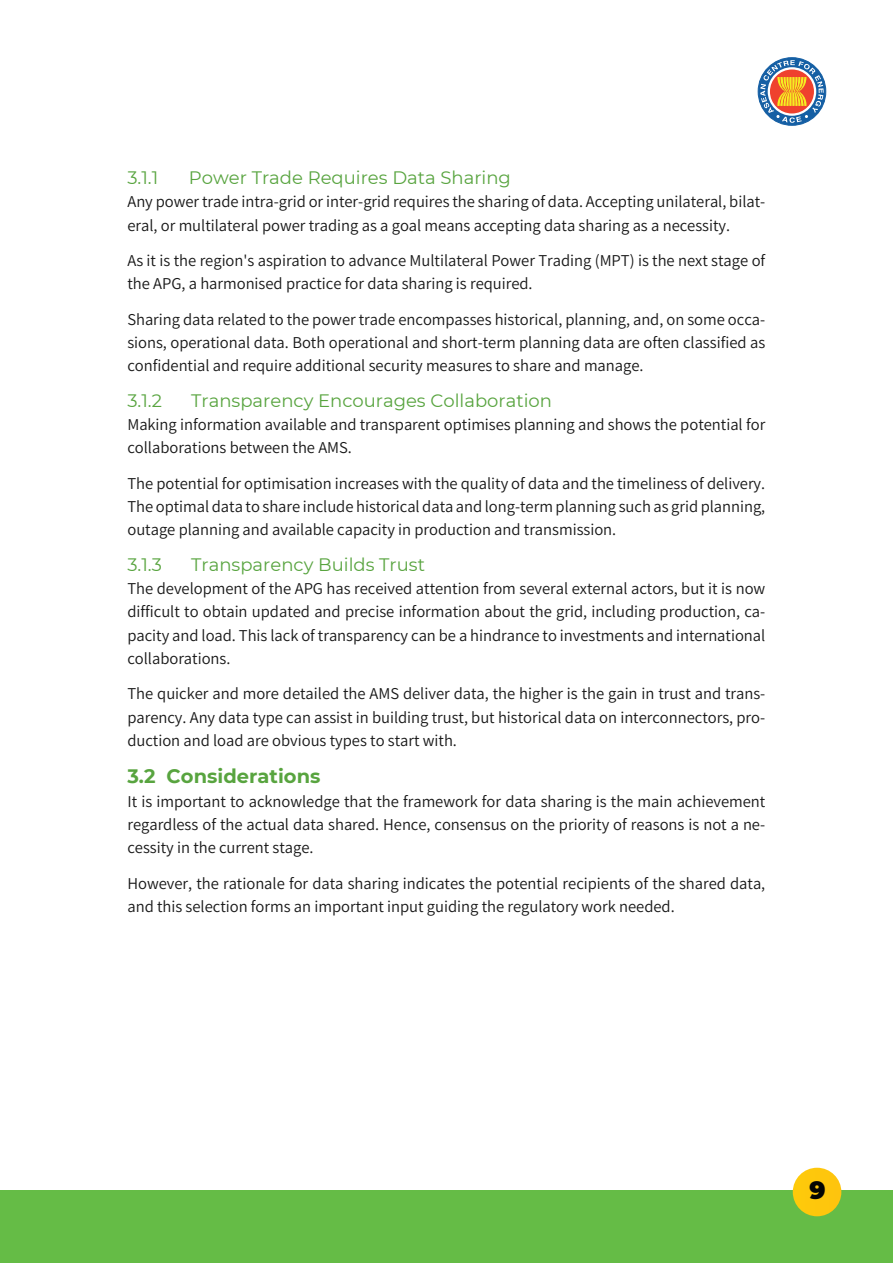
<style>
.page{position:relative;width:893px;height:1263px;background:#fff}
.page>*{position:absolute;margin:0;border:0;box-sizing:border-box;transform-origin:0 0}
.t1{font:900 24.45px "Montserrat";color:#040503}
.t2{font:700 19.5px "Montserrat";color:#58a43f}
.t3{font:18px "Montserrat";color:#58a43f}
.t4{font:16.5px/23.2px "Assistant";color:#171717;text-align:justify}
</style>
<div class="page">
<svg style="left:758px;top:57px;width:68px;height:69px"></svg>
<div style="left:0;top:1190px;width:893px;height:73px;background:#65bc46"></div>
<div style="left:793px;top:1168px;width:48px;height:48px;background:#fec70c;border-radius:24px"></div>
<p class="t3" style="left:127px;top:165px;width:32px">3.1.1</p>
<p class="t3" style="left:189px;top:165px;width:324px">Power Trade Requires Data Sharing</p>
<p class="t4" style="left:127px;top:189px;width:639px">Any power trade intra-grid or inter-grid requires the sharing of data. Accepting unilateral, bilat&shy;eral, or multilateral power trading as a goal means accepting data sharing as a necessity.</p>
<p class="t4" style="left:127px;top:248px;width:639px">As it is the region's aspiration to advance Multilateral Power Trading (MPT) is the next stage of the APG, a harmonised practice for data sharing is required.</p>
<p class="t4" style="left:127px;top:307px;width:639px">Sharing data related to the power trade encompasses historical, planning, and, on some occa&shy;sions, operational data. Both operational and short-term planning data are often classified as confidential and require additional security measures to share and manage.</p>
<p class="t3" style="left:127px;top:388px;width:36px">3.1.2</p>
<p class="t3" style="left:191px;top:388px;width:362px">Transparency Encourages Collaboration</p>
<p class="t4" style="left:127px;top:412px;width:639px">Making information available and transparent optimises planning and shows the potential for collaborations between the AMS.</p>
<p class="t4" style="left:127px;top:471px;width:639px">The potential for optimisation increases with the quality of data and the timeliness of delivery.<br>The optimal data to share include historical data and long-term planning such as grid planning, outage planning and available capacity in production and transmission.</p>
<p class="t3" style="left:127px;top:552px;width:36px">3.1.3</p>
<p class="t3" style="left:191px;top:552px;width:235px">Transparency Builds Trust</p>
<p class="t4" style="left:127px;top:576px;width:639px">The development of the APG has received attention from several external actors, but it is now difficult to obtain updated and precise information about the grid, including production, ca&shy;pacity and load. This lack of transparency can be a hindrance to investments and international collaborations.</p>
<p class="t4" style="left:127px;top:681px;width:639px">The quicker and more detailed the AMS deliver data, the higher is the gain in trust and trans&shy;parency. Any data type can assist in building trust, but historical data on interconnectors, pro&shy;duction and load are obvious types to start with.</p>
<p class="t2" style="left:127px;top:762px;width:195px">3.2 Considerations</p>
<p class="t4" style="left:127px;top:789px;width:639px">It is important to acknowledge that the framework for data sharing is the main achievement regardless of the actual data shared. Hence, consensus on the priority of reasons is not a ne&shy;cessity in the current stage.</p>
<p class="t4" style="left:127px;top:871px;width:639px">However, the rationale for data sharing indicates the potential recipients of the shared data, and this selection forms an important input guiding the regulatory work needed.</p>
<h1 class="t1" style="left:810px;top:1172px;width:18px">9</h1>
</div>
